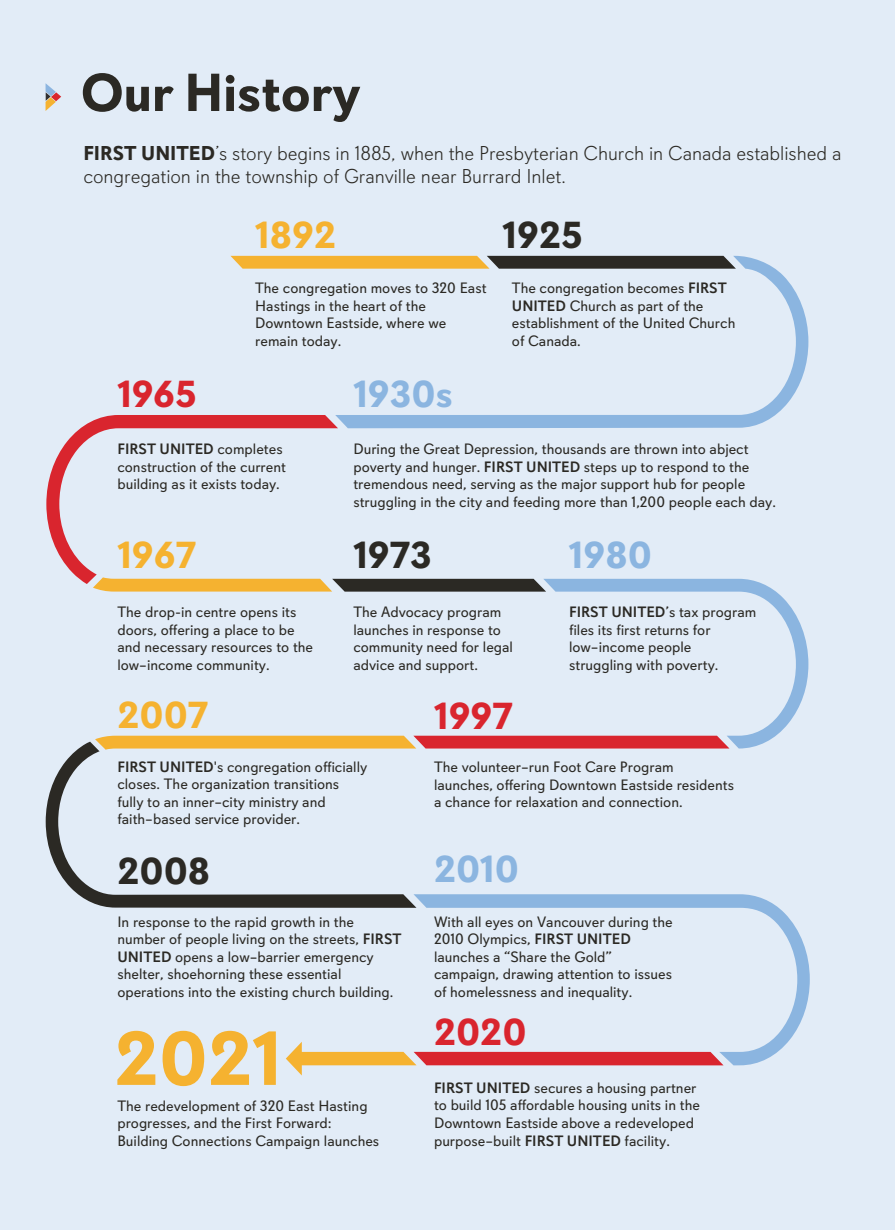
<style>
.page{position:relative;width:895px;height:1230px;background:#fff}
.page>*{position:absolute;margin:0;border:0;box-sizing:border-box;transform-origin:0 0}
.t1{font:700 53.25px "Davis Sans";color:#2b2924}
.t2{font:700 37.5px "Davis Sans";color:#8bb5e0}
.t3{font:700 37.5px "Davis Sans";color:#f5b230}
.t4{font:700 37.5px "Davis Sans";color:#2b2924}
.t5{font:700 37.5px "Davis Sans";color:#d9252e}
.t6{font:300 20px/23.8px "Davis Sans";letter-spacing:-.005em;color:#2b2924}
.t7{font:15px/17.5px "Davis Sans";color:#2b2924}
.s1{font-weight:700}
.s2{font-weight:500}
</style>
<div class="page">
<div style="left:0;top:0;width:894px;height:1229px;background:#e2ecf7"></div>
<svg style="left:46px;top:415px;width:292px;height:169px"></svg>
<svg style="left:335px;top:256px;width:473px;height:172px"></svg>
<svg style="left:230px;top:256px;width:505px;height:13px;background:#977737"></svg>
<svg style="left:117px;top:1030px;width:38px;height:54px"></svg>
<svg style="left:162px;top:1030px;width:42px;height:55px"></svg>
<svg style="left:211px;top:1030px;width:65px;height:54px"></svg>
<svg style="left:543px;top:578px;width:265px;height:170px"></svg>
<svg style="left:46px;top:741px;width:367px;height:166px"></svg>
<svg style="left:95px;top:735px;width:634px;height:14px;background:#e67a45"></svg>
<svg style="left:93px;top:577px;width:453px;height:14px;background:#a3864d"></svg>
<svg style="left:413px;top:894px;width:396px;height:171px"></svg>
<svg style="left:46px;top:84px;width:15px;height:27px"></svg>
<svg style="left:286px;top:1041px;width:437px;height:34px"></svg>
<h1 class="t1" style="left:81px;top:61px;width:281px">Our History</h1>
<h3 class="t6" style="left:83px;top:141px;width:759px"><span class="s1">FIRST UNITED</span>’s story begins in 1885, when the Presbyterian Church in Canada established a congregation in the township of Granville near Burrard Inlet.</h3>
<h2 class="t3" style="left:255px;top:213px;width:82px">1892</h2>
<h2 class="t4" style="left:502px;top:213px;width:82px">1925</h2>
<p class="t7" style="left:255px;top:279px;width:233px">The congregation moves to 320 East<br>Hastings in the heart of the<br>Downtown Eastside, where we remain today.</p>
<h2 class="t5" style="left:117px;top:371px;width:81px">1965</h2>
<h2 class="t2" style="left:353px;top:371px;width:101px">1930s</h2>
<p class="t7" style="left:511px;top:279px;width:225px">The congregation becomes <span class="s2">FIRST<br>UNITED</span> Church as part of the establishment of the United Church of Canada.</p>
<p class="t7" style="left:117px;top:440px;width:170px"><span class="s2">FIRST UNITED</span> completes construction of the current building as it exists today.</p>
<p class="t7" style="left:353px;top:440px;width:424px">During the Great Depression, thousands are thrown into abject poverty and hunger. <span class="s2">FIRST UNITED</span> steps up to respond to the tremendous need, serving as the major support hub for people struggling in the city and feeding more than 1,200 people each day.</p>
<h2 class="t3" style="left:117px;top:533px;width:80px">1967</h2>
<h2 class="t4" style="left:353px;top:533px;width:80px">1973</h2>
<h2 class="t2" style="left:568px;top:533px;width:84px">1980</h2>
<p class="t7" style="left:117px;top:603px;width:197px">The drop-in centre opens its doors, offering a place to be and necessary resources to the low–income community.</p>
<p class="t7" style="left:353px;top:603px;width:161px">The Advocacy program launches in response to community need for legal advice and support.</p>
<p class="t7" style="left:569px;top:603px;width:189px"><span class="s2">FIRST UNITED</span>’s tax program files its first returns for low–income people struggling with poverty.</p>
<h2 class="t3" style="left:117px;top:693px;width:92px">2007</h2>
<h2 class="t5" style="left:434px;top:693px;width:80px">1997</h2>
<p class="t7" style="left:117px;top:758px;width:251px"><span class="s2">FIRST UNITED</span>'s congregation officially closes. The organization transitions fully to an inner–city ministry and faith–based service provider.</p>
<p class="t7" style="left:434px;top:758px;width:301px">The volunteer–run Foot Care Program launches, offering Downtown Eastside residents a chance for relaxation and connection.</p>
<h2 class="t4" style="left:117px;top:848px;width:94px">2008</h2>
<h2 class="t2" style="left:434px;top:846px;width:87px">2010</h2>
<p class="t7" style="left:117px;top:912px;width:285px">In response to the rapid growth in the number of people living on the streets, <span class="s2">FIRST UNITED</span> opens a low–barrier emergency shelter, shoehorning these essential operations into the existing church building.</p>
<p class="t7" style="left:434px;top:912px;width:240px">With all eyes on Vancouver during the<br>2010 Olympics, <span class="s2">FIRST UNITED </span>launches a “Share the Gold” campaign, drawing attention to issues of homelessness and inequality.</p>
<p class="t7" style="left:117px;top:1096px;width:263px">The redevelopment of 320 East Hasting progresses, and the First Forward:<br>Building Connections Campaign launches</p>
<h2 class="t5" style="left:434px;top:1009px;width:94px">2020</h2>
<p class="t7" style="left:434px;top:1079px;width:267px"><span class="s2">FIRST UNITED</span> secures a housing partner to build 105 affordable housing units in the Downtown Eastside above a redeveloped purpose–built <span class="s2">FIRST UNITED</span> facility.</p>
</div>
